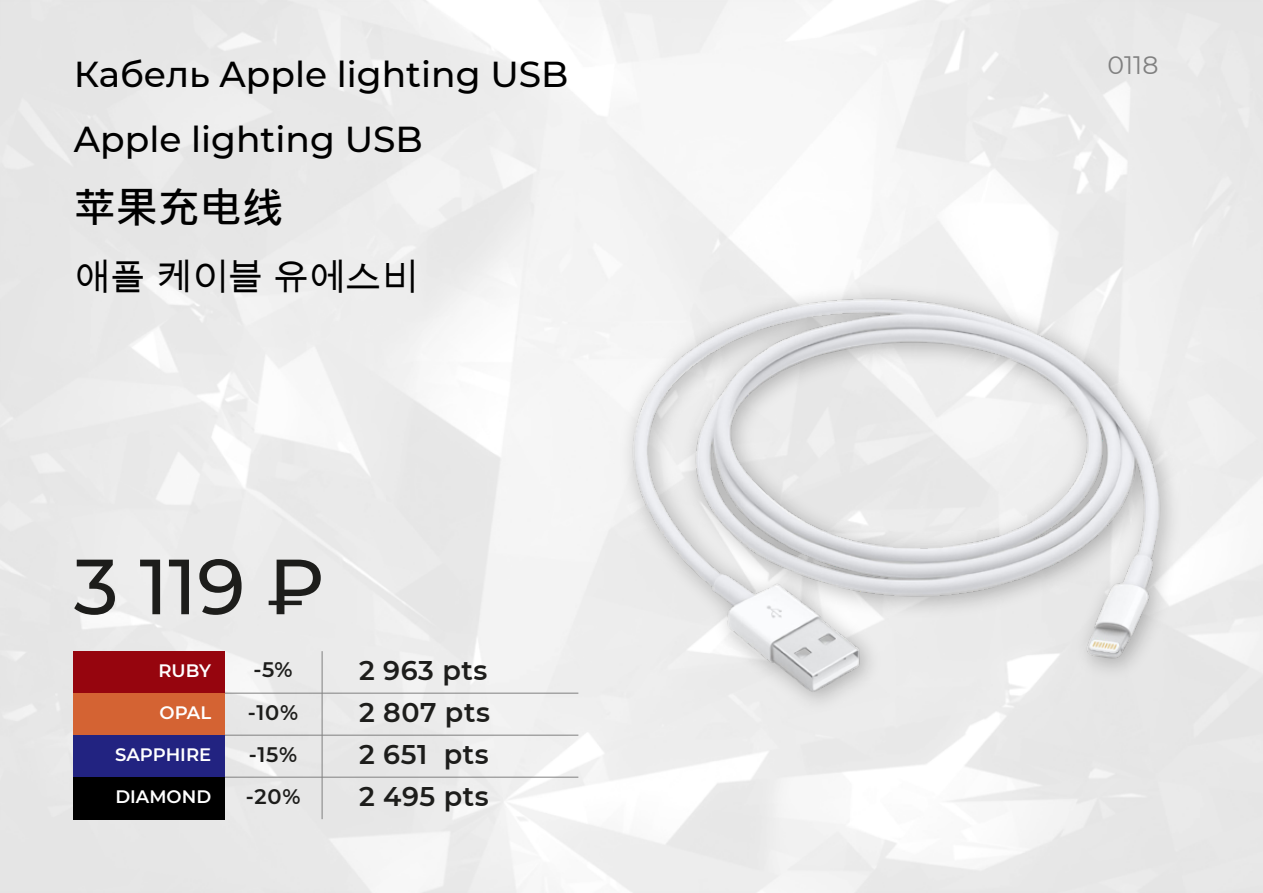
<style>
.page{position:relative;width:1263px;height:893px;background:#fff}
.page>*{position:absolute;margin:0;border:0;box-sizing:border-box;transform-origin:0 0}
.t1{font:500 78px "Montserrat";color:#1d1d1b}
.t2{font:42px "Microsoft Jheng Hei UI Bold";color:#000}
.t3{font:500 36px/64.2px "Montserrat";color:#000}
.t4{font:36px "Arial Unicode MS";color:#000}
.t5{font:600 27px/42px "Montserrat";letter-spacing:.02em;color:#1d1d1b;text-align:justify}
.t6{font:25.2px "Montserrat";color:#808080}
.t7{font:600 21px/42px "Montserrat";color:#1d1d1b}
.t8{font:600 18px "Montserrat";color:#fff}
</style>
<div class="page">
<img style="left:0;top:0;width:1263px;height:893px">
<div style="left:74px;top:651px;width:151px;height:42px;background:#96050e"></div>
<div style="left:74px;top:693px;width:151px;height:42px;background:#d46333"></div>
<div style="left:74px;top:735px;width:151px;height:42px;background:#222381"></div>
<div style="left:74px;top:777px;width:151px;height:42px;background:#000"></div>
<hr style="left:225px;top:693px;width:353px;height:1px;background:#808080">
<hr style="left:225px;top:735px;width:353px;height:1px;background:#808080">
<hr style="left:225px;top:777px;width:353px;height:1px;background:#808080">
<hr style="left:322px;top:651px;width:1px;height:168px;background:#808080">
<img style="left:608px;top:279px;width:577px;height:454px">
<p class="t3" style="left:74px;top:41px;width:496px">Кабель Apple lighting USB<br>Apple lighting USB</p>
<p class="t2" style="left:74px;top:181px;width:212px">苹果充电线</p>
<p class="t4" style="left:74px;top:251px;width:345px">애플 케이블 유에스비</p>
<h1 class="t1" style="left:74px;top:532px;width:252px">3 119 ₽</h1>
<p class="t8" style="left:158px;top:658px;width:54px">RUBY</p>
<p class="t7" style="left:254px;top:648px;width:41px">-5%</p>
<p class="t5" style="left:359px;top:648px;width:132px">2 963 pts 2 807 pts 2 651 pts 2 495 pts</p>
<p class="t7" style="left:246px;top:691px;width:56px">-10% -15% -20%</p>
<p class="t8" style="left:160px;top:700px;width:53px">OPAL</p>
<p class="t8" style="left:115px;top:742px;width:98px">SAPPHIRE</p>
<p class="t8" style="left:115px;top:784px;width:97px">DIAMOND</p>
<p class="t6" style="left:1107px;top:48px;width:52px">0118</p>
</div>
